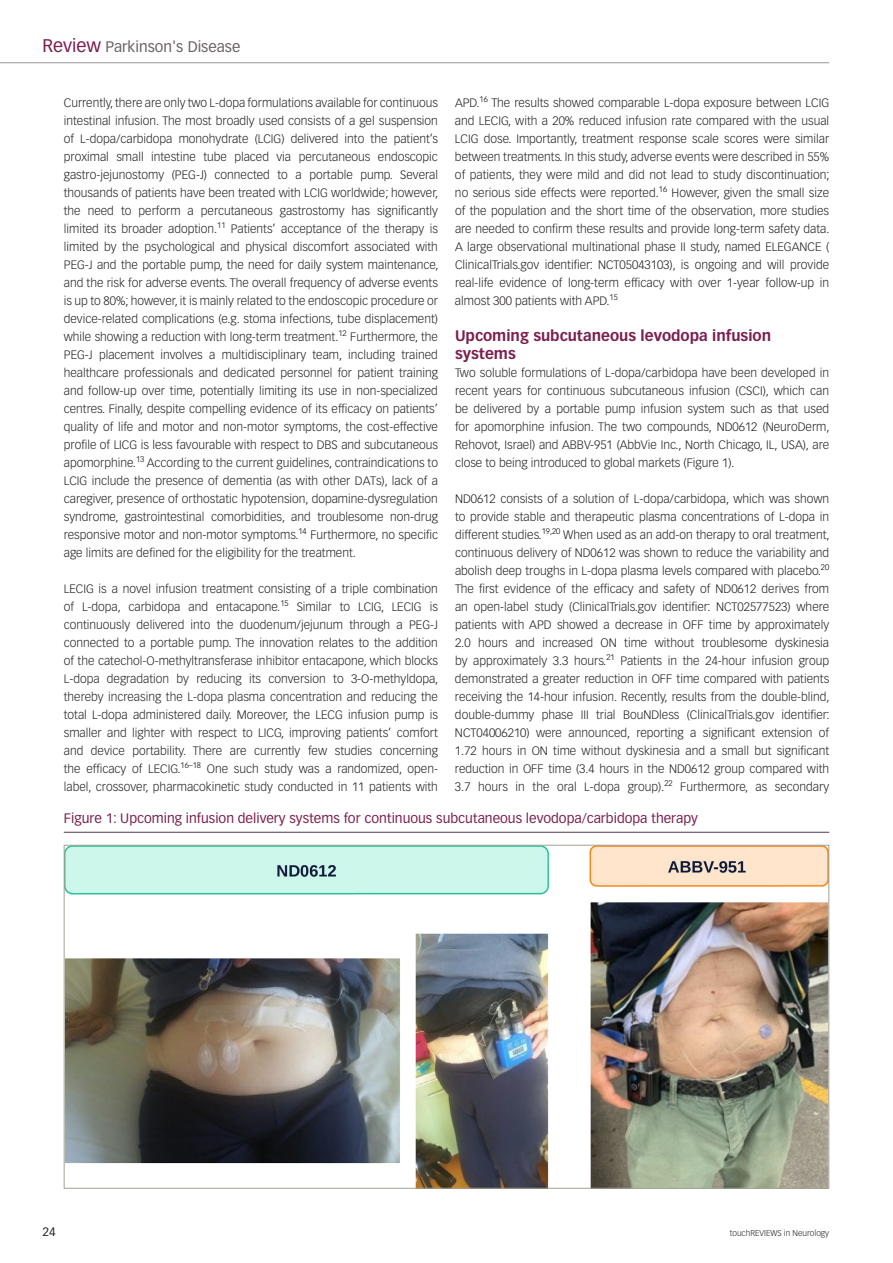
<style>
.page{position:relative;width:893px;height:1263px;background:#fff}
.page>*{position:absolute;margin:0;border:0;box-sizing:border-box;transform-origin:0 0}
.t1{font:700 15px/18px "Vectora LT Std";color:#7b1f4f}
.t2{font:15px "Vectora LT Std";color:#686166}
.t3{font:13.5px "Vectora LT Std";color:#7b1f4f}
.t4{font:300 12px/18px "Vectora LT Std";color:#231f20;text-align:justify}
.t5{font:12px "Vectora LT Std";color:#231f20}
.t6{font:300 8.25px "Vectora LT Std";color:#231f20}
.t7{font:300 7.95px "Vectora LT Std";color:#000}
.s1{font-size:18px;color:#7b1f4f}
</style>
<div class="page">
<hr style="left:0;top:62px;width:829px;height:1px;background:#939598">
<hr style="left:64px;top:832px;width:765px;height:1px;background:#533759">
<img style="left:66px;top:847px;width:761px;height:339px">
<p class="t2" style="left:43px;top:38px;width:199px"><span class="s1">Review</span> Parkinson's Disease</p>
<p class="t4" style="left:455px;top:94px;width:26px">APD.</p>
<p class="t7" style="left:480px;top:94px;width:10px">16</p>
<p class="t4" style="left:64px;top:94px;width:376px">Currently, there are only two L-dopa formulations available for continuous intestinal infusion. The most broadly used consists of a gel suspension of L-dopa/carbidopa monohydrate (LCIG) delivered into the patient’s proximal small intestine tube placed via percutaneous endoscopic gastro-jejunostomy (PEG-J) connected to a portable pump. Several thousands of patients have been treated with LCIG worldwide; however, the need to perform a percutaneous gastrostomy has significantly limited its broader adoption.</p>
<p class="t4" style="left:455px;top:94px;width:376px;text-indent:36px">The results showed comparable L-dopa exposure between LCIG and LECIG, with a 20% reduced infusion rate compared with the usual LCIG dose. Importantly, treatment response scale scores were similar between treatments. In this study, adverse events were described in 55% of patients, they were mild and did not lead to study discontinuation; no serious side effects were reported.</p>
<p class="t7" style="left:659px;top:184px;width:10px">16</p>
<p class="t4" style="left:455px;top:184px;width:376px;text-indent:217px">However, given the small size of the population and the short time of the observation, more studies are needed to confirm these results and provide long-term safety data.<br>A large observational multinational phase II study, named ELEGANCE ( ClinicalTrials.gov identifier: NCT05043103), is ongoing and will provide real-life evidence of long-term efficacy with over 1-year follow-up in almost 300 patients with APD.</p>
<p class="t7" style="left:217px;top:220px;width:10px">11</p>
<p class="t4" style="left:64px;top:220px;width:376px;text-indent:167px">Patients’ acceptance of the therapy is limited by the psychological and physical discomfort associated with PEG-J and the portable pump, the need for daily system maintenance, and the risk for adverse events. The overall frequency of adverse events is up to 80%; however, it is mainly related to the endoscopic procedure or device-related complications (e.g. stoma infections, tube displacement) while showing a reduction with long-term treatment.</p>
<p class="t7" style="left:610px;top:292px;width:10px">15</p>
<p class="t1" style="left:455px;top:327px;width:318px">Upcoming subcutaneous levodopa infusion systems</p>
<p class="t4" style="left:455px;top:364px;width:376px">Two soluble formulations of L-dopa/carbidopa have been developed in recent years for continuous subcutaneous infusion (CSCI), which can be delivered by a portable pump infusion system such as that used for apomorphine infusion. The two compounds, ND0612 (NeuroDerm, Rehovot, Israel) and ABBV-951 (AbbVie Inc., North Chicago, IL, USA), are close to being introduced to global markets (Figure 1).</p>
<p class="t4" style="left:455px;top:490px;width:376px">ND0612 consists of a solution of L-dopa/carbidopa, which was shown to provide stable and therapeutic plasma concentrations of L-dopa in different studies.</p>
<p class="t7" style="left:338px;top:328px;width:10px">12</p>
<p class="t4" style="left:64px;top:328px;width:376px;text-indent:286px">Furthermore, the PEG-J placement involves a multidisciplinary team, including trained healthcare professionals and dedicated personnel for patient training and follow-up over time, potentially limiting its use in non-specialized centres. Finally, despite compelling evidence of its efficacy on patients’ quality of life and motor and non-motor symptoms, the cost-effective profile of LICG is less favourable with respect to DBS and subcutaneous apomorphine.</p>
<p class="t7" style="left:136px;top:454px;width:10px">13</p>
<p class="t4" style="left:64px;top:454px;width:376px;text-indent:83px">According to the current guidelines, contraindications to LCIG include the presence of dementia (as with other DATs), lack of a caregiver, presence of orthostatic hypotension, dopamine-dysregulation syndrome, gastrointestinal comorbidities, and troublesome non-drug responsive motor and non-motor symptoms.</p>
<p class="t7" style="left:542px;top:526px;width:20px">19,20</p>
<p class="t7" style="left:298px;top:526px;width:10px">14</p>
<p class="t4" style="left:64px;top:526px;width:376px;text-indent:247px">Furthermore, no specific age limits are defined for the eligibility for the treatment.</p>
<p class="t4" style="left:64px;top:580px;width:376px">LECIG is a novel infusion treatment consisting of a triple combination of L-dopa, carbidopa and entacapone.</p>
<p class="t4" style="left:455px;top:526px;width:376px;text-indent:108px">When used as an add-on therapy to oral treatment, continuous delivery of ND0612 was shown to reduce the variability and abolish deep troughs in L-dopa plasma levels compared with placebo.</p>
<p class="t7" style="left:821px;top:562px;width:10px">20</p>
<p class="t4" style="left:455px;top:580px;width:376px">The first evidence of the efficacy and safety of ND0612 derives from an open-label study (ClinicalTrials.gov identifier: NCT02577523) where patients with APD showed a decrease in OFF time by approximately 2.0 hours and increased ON time without troublesome dyskinesia by approximately 3.3 hours.</p>
<p class="t7" style="left:280px;top:598px;width:10px">15</p>
<p class="t4" style="left:64px;top:598px;width:376px;text-indent:233px">Similar to LCIG, LECIG is continuously delivered into the duodenum/jejunum through a PEG-J connected to a portable pump. The innovation relates to the addition of the catechol-O-methyltransferase inhibitor entacapone, which blocks L-dopa degradation by reducing its conversion to 3-O-methyldopa, thereby increasing the L-dopa plasma concentration and reducing the total L-dopa administered daily. Moreover, the LECG infusion pump is smaller and lighter with respect to LICG, improving patients’ comfort and device portability. There are currently few studies concerning the efficacy of LECIG.</p>
<p class="t7" style="left:606px;top:652px;width:10px">21</p>
<p class="t4" style="left:455px;top:652px;width:376px;text-indent:165px">Patients in the 24-hour infusion group demonstrated a greater reduction in OFF time compared with patients receiving the 14-hour infusion. Recently, results from the double-blind, double-dummy phase III trial BouNDless (ClinicalTrials.gov identifier:<br>NCT04006210) were announced, reporting a significant extension of 1.72 hours in ON time without dyskinesia and a small but significant reduction in OFF time (3.4 hours in the ND0612 group compared with 3.7 hours in the oral L-dopa group).</p>
<p class="t7" style="left:181px;top:760px;width:22px">16–18</p>
<p class="t4" style="left:64px;top:760px;width:376px;text-align:right">One such study was a randomized, open-<br>label, crossover, pharmacokinetic study conducted in 11 patients with</p>
<p class="t7" style="left:664px;top:778px;width:10px">22</p>
<p class="t4" style="left:680px;top:778px;width:150px">Furthermore, as secondary</p>
<p class="t3" style="left:64px;top:811px;width:636px">Figure 1: Upcoming infusion delivery systems for continuous subcutaneous levodopa/carbidopa therapy</p>
<p class="t5" style="left:43px;top:1225px;width:15px">24</p>
<p class="t6" style="left:730px;top:1228px;width:101px">touchREVIEWS in Neurology</p>
</div>
